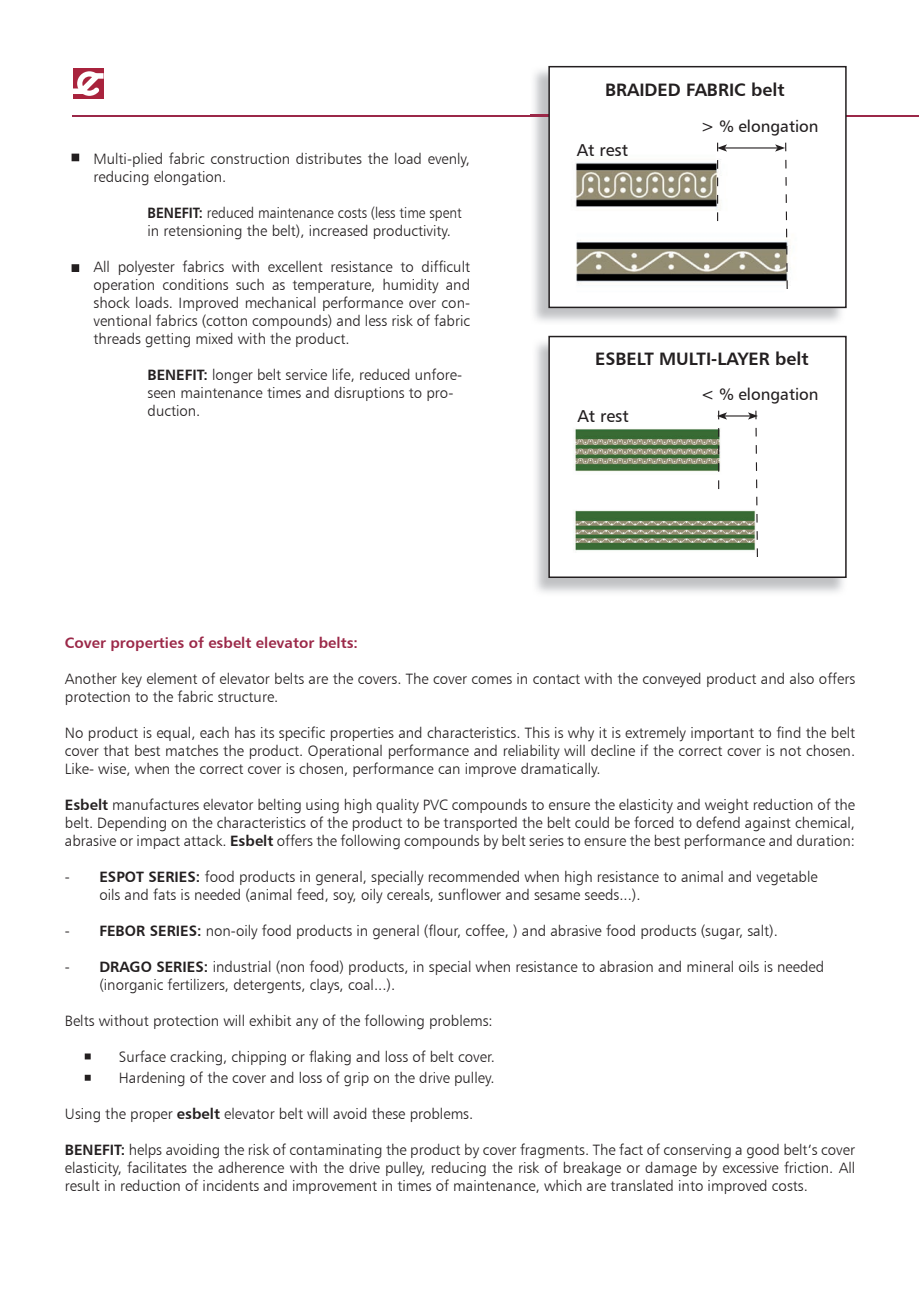
<style>
.page{position:relative;width:919px;height:1289px;background:#fff}
.page>*{position:absolute;margin:0;border:0;box-sizing:border-box;transform-origin:0 0}
.t1{font:18px "Humanist 777 BT Bold B";color:#231f20}
.t2{font:17.25px "Humanist 777 BT Roman B";color:#231f20}
.t3{font:16.5px "Humanist 777 BT Roman B";color:#231f20}
.t4{font:15px/18px "Humanist 777 BT Light B";color:#231f20}
.t5{font:15px/18px "Humanist 777 BT Light B";color:#231f20;scale:.92 1}
.t6{font:15px "Humanist 777 BT Bold B";color:#9b2848}
.s1{font-family:"Humanist 777 BT Bold B"}
</style>
<div class="page">
<div style="left:72px;top:264px;width:7px;height:8px;border:2px solid #231f20"></div>
<div style="left:72px;top:154px;width:7px;height:7px;border:2px solid #231f20"></div>
<hr style="left:72px;top:115px;width:846px;height:1px;background:#9b2848">
<svg style="left:85px;top:1053px;width:6px;height:6px"></svg>
<svg style="left:85px;top:1074px;width:6px;height:6px"></svg>
<img style="left:530px;top:70px;width:315px;height:252px">
<img style="left:530px;top:115px;width:18px;height:1px">
<div style="left:549px;top:67px;width:296px;height:240px;background:#fff"></div>
<div style="left:548px;top:66px;width:298px;height:242px;border:2px solid #231f20"></div>
<img style="left:575px;top:142px;width:215px;height:142px">
<img style="left:536px;top:337px;width:311px;height:256px">
<div style="left:549px;top:336px;width:296px;height:241px;background:#fff"></div>
<div style="left:548px;top:336px;width:298px;height:242px;border:2px solid #231f20"></div>
<img style="left:573px;top:429px;width:144px;height:122px">
<hr style="left:724px;top:147px;width:53px;height:1px;background:#231f20">
<svg style="left:717px;top:143px;width:10px;height:78px"></svg>
<svg style="left:775px;top:142px;width:13px;height:147px"></svg>
<svg style="left:717px;top:410px;width:41px;height:147px"></svg>
<div style="left:73px;top:68px;width:30px;height:31px;background:#a9233d"></div>
<svg style="left:73px;top:71px;width:31px;height:25px"></svg>
<p class="t1" style="left:605px;top:79px;width:181px">BRAIDED FABRIC belt</p>
<p class="t4" style="left:93px;top:150px;width:378px">Multi-plied fabric construction distributes the load evenly, reducing elongation.</p>
<p class="t5" style="left:147px;top:204px;width:343px"><span class="s1">BENEFIT:</span> reduced maintenance costs (less time spent in retensioning the belt), increased productivity.</p>
<p class="t4" style="left:93px;top:258px;width:378px;text-align:justify">All polyester fabrics with excellent resistance to difficult operation conditions such as temperature, humidity and shock loads. Improved mechanical performance over con&shy;ventional fabrics (cotton compounds) and less risk of fabric threads getting mixed with the product.</p>
<p class="t4" style="left:147px;top:366px;width:316px"><span class="s1">BENEFIT:</span> longer belt service life, reduced unfore&shy;seen maintenance times and disruptions to pro&shy;duction.</p>
<p class="t2" style="left:576px;top:139px;width:53px">At rest</p>
<p class="t3" style="left:701px;top:116px;width:119px">&gt; % elongation</p>
<p class="t1" style="left:595px;top:347px;width:215px">ESBELT MULTI-LAYER belt</p>
<p class="t2" style="left:577px;top:405px;width:53px">At rest</p>
<p class="t3" style="left:701px;top:384px;width:119px">&lt; % elongation</p>
<p class="t6" style="left:65px;top:633px;width:294px">Cover properties of esbelt elevator belts:</p>
<p class="t4" style="left:65px;top:669px;width:791px">Another key element of elevator belts are the covers. The cover comes in contact with the conveyed product and also offers protection to the fabric structure.</p>
<p class="t4" style="left:65px;top:723px;width:791px;text-align:justify">No product is equal, each has its specific properties and characteristics. This is why it is extremely important to find the belt cover that best matches the product. Operational performance and reliability will decline if the correct cover is not chosen.<br>Like- wise, when the correct cover is chosen, performance can improve dramatically.</p>
<p class="t4" style="left:65px;top:795px;width:791px;text-align:justify"><span class="s1">Esbelt</span> manufactures elevator belting using high quality PVC compounds to ensure the elasticity and weight reduction of the belt. Depending on the characteristics of the product to be transported the belt could be forced to defend against chemical, abrasive or impact attack. <span class="s1">Esbelt</span> offers the following compounds by belt series to ensure the best performance and duration:</p>
<p class="t4" style="left:99px;top:867px;width:719px;text-indent:-34px">- <span class="s1">ESPOT SERIES:</span> food products in general, specially recommended when high resistance to animal and vegetable oils and fats is needed (animal feed, soy, oily cereals, sunflower and sesame seeds...).</p>
<p class="t4" style="left:65px;top:921px;width:714px">- <span class="s1">FEBOR SERIES:</span> non-oily food products in general (flour, coffee, ) and abrasive food products (sugar, salt).</p>
<p class="t4" style="left:99px;top:957px;width:726px;text-indent:-34px">- <span class="s1">DRAGO SERIES:</span> industrial (non food) products, in special when resistance to abrasion and mineral oils is needed (inorganic fertilizers, detergents, clays, coal...).</p>
<p class="t4" style="left:65px;top:1011px;width:429px">Belts without protection will exhibit any of the following problems:</p>
<p class="t4" style="left:119px;top:1046px;width:377px;line-height:21px">Surface cracking, chipping or flaking and loss of belt cover.<br>Hardening of the cover and loss of grip on the drive pulley.</p>
<p class="t4" style="left:65px;top:1104px;width:410px">Using the proper <span class="s1">esbelt</span> elevator belt will avoid these problems.</p>
<p class="t4" style="left:65px;top:1140px;width:791px;text-align:justify"><span class="s1">BENEFIT:</span> helps avoiding the risk of contaminating the product by cover fragments. The fact of conserving a good belt’s cover elasticity, facilitates the adherence with the drive pulley, reducing the risk of breakage or damage by excessive friction. All result in reduction of incidents and improvement in times of maintenance, which are translated into improved costs.</p>
</div>
